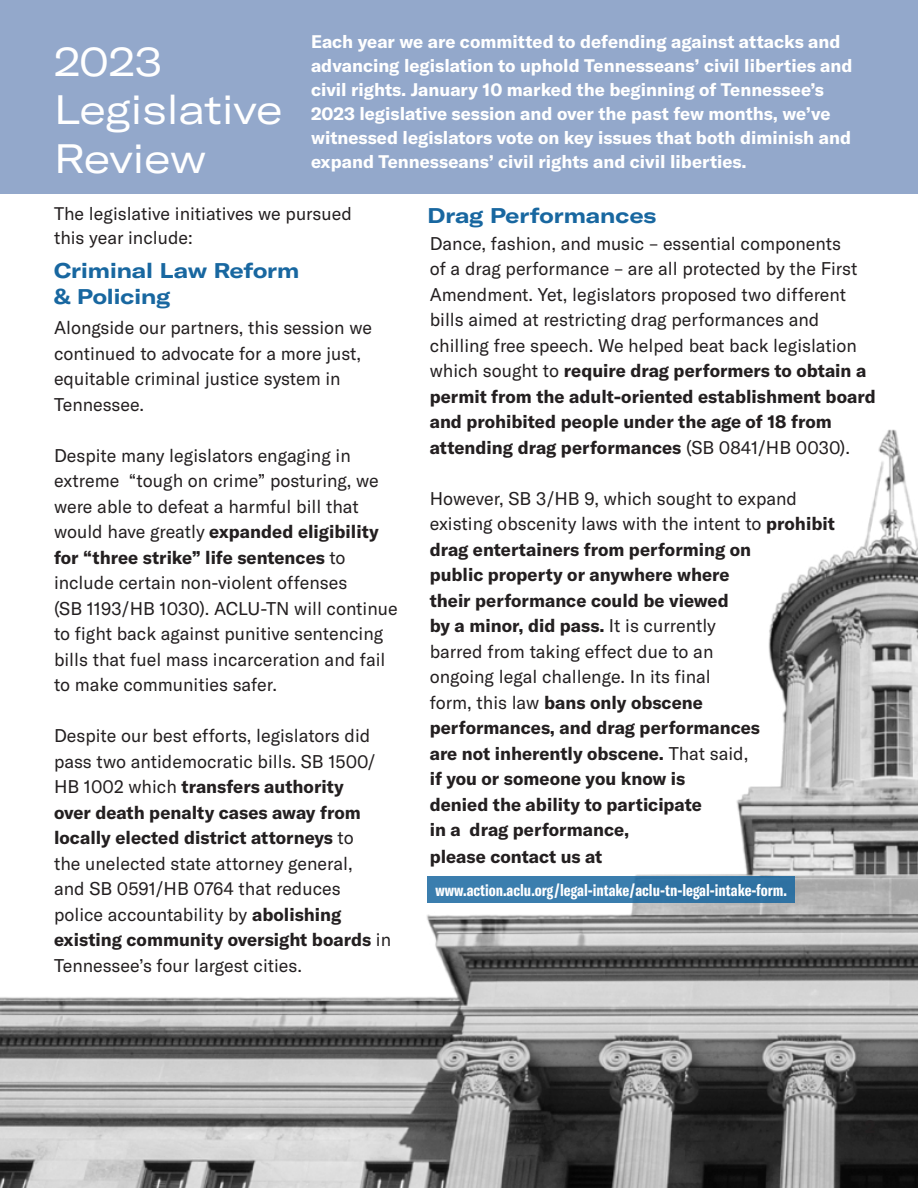
<style>
.page{position:relative;width:918px;height:1188px;background:#fff}
.page>*{position:absolute;margin:0;border:0;box-sizing:border-box;transform-origin:0 0}
.t1{font:expanded 40.5px/48.6px "GT America";letter-spacing:-.005em;color:#fff}
.t2{font:700 expanded 21px "GT America";color:#1867a0}
.t3{font:18.15px/25.5px "GT America";color:#231f20}
.t4{font:700 18.15px/25.7px "GT America";color:#231f20}
.t5{font:700 18px/24px "GT America";color:#fff}
.t6{font:18px/24px "GT America";color:#231f20}
.t7{font:700 extra-condensed 16.5px "GT America";color:#fff}
.s1{font-weight:700}
.s2{font-weight:400}
</style>
<div class="page">
<div style="left:0;top:0;width:918px;height:193px;background:#93a8cb"></div>
<img style="left:0;top:429px;width:918px;height:759px">
<div style="left:428px;top:876px;width:367px;height:26px;background:linear-gradient(to right,#3f82b2,#2d70a1)"></div>
<p class="t5" style="left:311px;top:29px;width:543px">Each year we are committed to defending against attacks and advancing legislation to uphold Tennesseans’ civil liberties and civil rights. January 10 marked the beginning of Tennessee’s 2023 legislative session and over the past few months, we’ve witnessed legislators vote on key issues that both diminish and expand Tennesseans’ civil rights and civil liberties.</p>
<p class="t2" style="left:428px;top:202px;width:230px">Drag Performances</p>
<p class="t3" style="left:430px;top:231px;width:448px">Dance, fashion, and music – essential components<br>of a drag performance – are all protected by the First Amendment. Yet, legislators proposed two different bills aimed at restricting drag performances and chilling free speech. We helped beat back legislation which sought to <span class="s1">require drag performers to obtain a permit from the adult-oriented establishment board and prohibited people under the age of 18 from attending drag performances</span> (SB 0841/HB 0030).</p>
<p class="t4" style="left:430px;top:485px;width:407px"><span class="s2">However, SB 3/HB 9, which sought to expand existing obscenity laws with the intent to</span> prohibit drag entertainers from performing on<br>public property or anywhere where<br>their performance could be viewed<br>by a minor, did pass. <span class="s2">It is currently<br>barred from taking effect due to an<br>ongoing legal challenge. In its final<br>form, this law</span> bans only obscene<br>performances, and drag performances<br>are not inherently obscene. <span class="s2">That said,<br></span>if you or someone you know is<br>denied the ability to participate<br>in a drag performance,<br>please contact us at</p>
<p class="t1" style="left:54px;top:37px;width:110px">2023</p>
<p class="t1" style="left:54px;top:86px;width:230px">Legislative<br>Review</p>
<p class="t6" style="left:54px;top:202px;width:299px">The legislative initiatives we pursued this year include:</p>
<p class="t2" style="left:54px;top:258px;width:247px">Criminal Law Reform</p>
<p class="t2" style="left:54px;top:283px;width:118px">&amp; Policing</p>
<p class="t3" style="left:54px;top:315px;width:320px">Alongside our partners, this session we continued to advocate for a more just, equitable criminal justice system in<br>Tennessee.</p>
<p class="t3" style="left:54px;top:443px;width:326px">Despite many legislators engaging in extreme “tough on crime” posturing, we were able to defeat a harmful bill that would have greatly <span class="s1">expanded eligibility for “three strike” life sentences</span> to include certain non-violent offenses</p>
<p class="t3" style="left:54px;top:596px;width:345px">(SB 1193/HB 1030). ACLU-TN will continue to fight back against punitive sentencing bills that fuel mass incarceration and fail to make communities safer.</p>
<p class="t3" style="left:54px;top:723px;width:339px">Despite our best efforts, legislators did pass two antidemocratic bills. SB 1500/ HB 1002 which <span class="s1">transfers authority<br>over death penalty cases away from locally elected district attorneys</span> to<br>the unelected state attorney general,<br>and SB 0591/HB 0764 that reduces police accountability by <span class="s1">abolishing existing community oversight boards</span> in Tennessee’s four largest cities.</p>
<p class="t7" style="left:436px;top:880px;width:353px">www.action.aclu.org/legal-intake/aclu-tn-legal-intake-form.</p>
</div>
